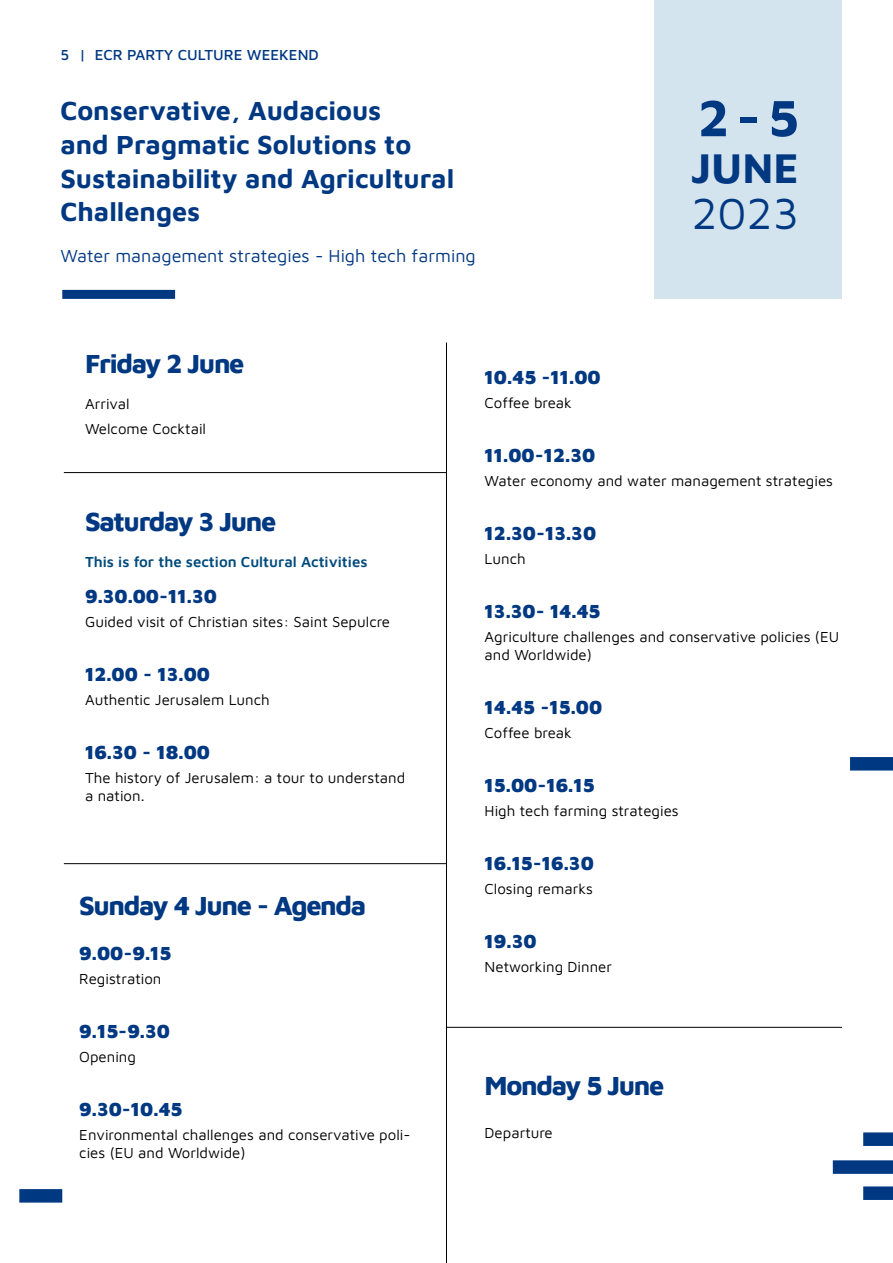
<style>
.page{position:relative;width:893px;height:1263px;background:#fff}
.page>*{position:absolute;margin:0;border:0;box-sizing:border-box;transform-origin:0 0}
.t1{font:700 52.5px "Maven Pro";color:#003882}
.t2{font:45px "Maven Pro";color:#003882}
.t3{font:700 42.9px "Maven Pro";color:#003882}
.t4{font:700 27px/33.8px "Maven Pro";color:#003882}
.t5{font:800 27px "Maven Pro";letter-spacing:-.05em;color:#003882}
.t6{font:900 19.5px "Maven Pro";color:#003882}
.t7{font:18px "Maven Pro";color:#003882}
.t8{font:15px/18px "Maven Pro";color:#000}
.t9{font:600 15px "Maven Pro";color:#004b7d}
.t10{font:500 15px "Maven Pro";color:#003882}
</style>
<div class="page">
<div style="left:654px;top:0;width:188px;height:299px;background:#d3e4ee"></div>
<div style="left:62px;top:290px;width:113px;height:9px;background:#003882"></div>
<hr style="left:64px;top:472px;width:382px;height:1px;background:#000">
<hr style="left:64px;top:863px;width:382px;height:1px;background:#000">
<hr style="left:446px;top:1027px;width:396px;height:1px;background:#000">
<hr style="left:446px;top:342px;width:1px;height:921px;background:#000">
<div style="left:833px;top:1160px;width:60px;height:14px;background:#003882"></div>
<div style="left:863px;top:1186px;width:30px;height:14px;background:#003882"></div>
<div style="left:850px;top:757px;width:43px;height:13px;background:#003882"></div>
<div style="left:863px;top:1132px;width:30px;height:14px;background:#003882"></div>
<div style="left:19px;top:1189px;width:43px;height:13px;background:#003882"></div>
<p class="t10" style="left:60px;top:45px;width:260px">5 | ECR PARTY CULTURE WEEKEND</p>
<h3 class="t4" style="left:60px;top:92px;width:395px">Conservative, Audacious<br>and Pragmatic Solutions to<br>Sustainability and Agricultural<br>Challenges</h3>
<p class="t7" style="left:60px;top:243px;width:417px">Water management strategies - High tech farming</p>
<h1 class="t1" style="left:698px;top:82px;width:103px">2-5</h1>
<h3 class="t3" style="left:691px;top:138px;width:110px">JUNE</h3>
<h2 class="t2" style="left:691px;top:183px;width:109px">2023</h2>
<h3 class="t5" style="left:85px;top:345px;width:161px">Friday 2 June</h3>
<p class="t8" style="left:85px;top:390px;width:123px;line-height:25.5px">Arrival<br>Welcome Cocktail</p>
<h3 class="t5" style="left:85px;top:503px;width:193px">Saturday 3 June</h3>
<p class="t9" style="left:85px;top:551px;width:284px">This is for the section Cultural Activities</p>
<h3 class="t6" style="left:85px;top:582px;width:133px">9.30.00-11.30</h3>
<p class="t8" style="left:85px;top:611px;width:306px">Guided visit of Christian sites: Saint Sepulcre</p>
<h3 class="t6" style="left:85px;top:660px;width:126px">12.00 - 13.00</h3>
<p class="t8" style="left:85px;top:689px;width:186px">Authentic Jerusalem Lunch</p>
<h3 class="t6" style="left:85px;top:738px;width:126px">16.30 - 18.00</h3>
<p class="t8" style="left:85px;top:767px;width:322px">The history of Jerusalem: a tour to understand a nation.</p>
<h3 class="t5" style="left:79px;top:887px;width:289px">Sunday 4 June - Agenda</h3>
<h3 class="t6" style="left:79px;top:940px;width:94px">9.00-9.15</h3>
<p class="t8" style="left:79px;top:969px;width:84px">Registration</p>
<h3 class="t6" style="left:79px;top:1018px;width:92px">9.15-9.30</h3>
<p class="t8" style="left:79px;top:1047px;width:58px">Opening</p>
<h3 class="t6" style="left:79px;top:1096px;width:105px">9.30-10.45</h3>
<p class="t8" style="left:79px;top:1125px;width:333px">Environmental challenges and conservative poli&shy;cies (EU and Worldwide)</p>
<h3 class="t6" style="left:485px;top:363px;width:118px">10.45 -11.00</h3>
<p class="t8" style="left:485px;top:392px;width:89px">Coffee break</p>
<h3 class="t6" style="left:485px;top:441px;width:112px">11.00-12.30</h3>
<p class="t8" style="left:485px;top:470px;width:350px">Water economy and water management strategies</p>
<h3 class="t6" style="left:485px;top:519px;width:113px">12.30-13.30</h3>
<p class="t8" style="left:485px;top:548px;width:43px">Lunch</p>
<h3 class="t6" style="left:485px;top:597px;width:117px">13.30- 14.45</h3>
<p class="t8" style="left:485px;top:626px;width:356px">Agriculture challenges and conservative policies (EU and Worldwide)</p>
<h3 class="t6" style="left:485px;top:693px;width:119px">14.45 -15.00</h3>
<p class="t8" style="left:485px;top:722px;width:89px">Coffee break</p>
<h3 class="t6" style="left:485px;top:771px;width:112px">15.00-16.15</h3>
<p class="t8" style="left:485px;top:800px;width:196px">High tech farming strategies</p>
<h3 class="t6" style="left:485px;top:849px;width:111px">16.15-16.30</h3>
<p class="t8" style="left:485px;top:878px;width:110px">Closing remarks</p>
<h3 class="t6" style="left:485px;top:927px;width:53px">19.30</h3>
<p class="t8" style="left:485px;top:956px;width:129px">Networking Dinner</p>
<h3 class="t5" style="left:485px;top:1067px;width:181px">Monday 5 June</h3>
<p class="t8" style="left:485px;top:1123px;width:70px">Departure</p>
</div>
